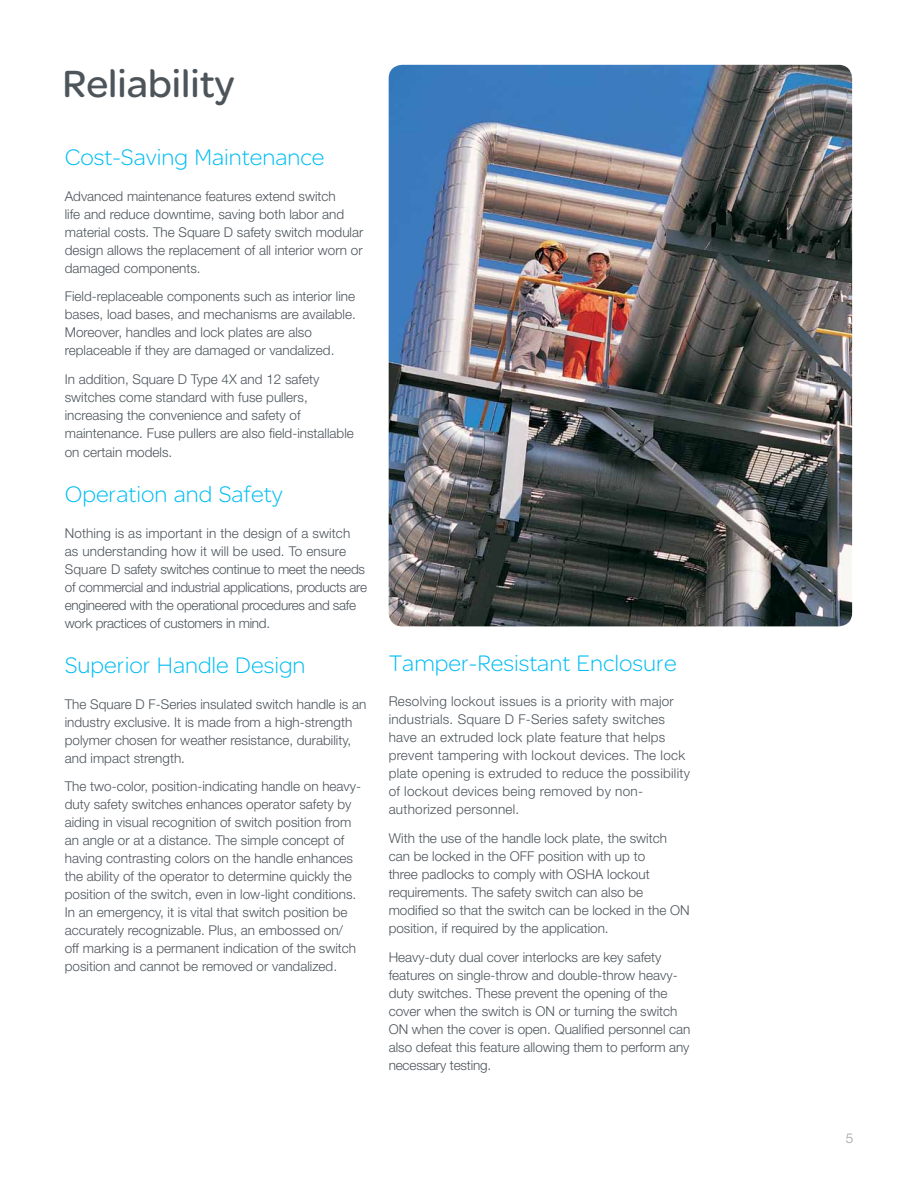
<style>
.page{position:relative;width:918px;height:1188px;background:#fff}
.page>*{position:absolute;margin:0;border:0;box-sizing:border-box;transform-origin:0 0}
.t1{font:40.5px "SE Optimist";color:#4d555b}
.t2{font:300 24px "SE Optimist";color:#00bdf2}
.t3{font:300 13.5px/18px "Helvetica Neue LT Std";color:#4d555b}
.t4{font:300 13.5px/18px "Helvetica Neue LT Std";letter-spacing:.02em;color:#4d555b}
.t5{font:300 13.5px/18px "Helvetica Neue LT Std";letter-spacing:-.02em;color:#4d555b}
.t6{font:300 13.5px "Helvetica Neue LT Std";color:#979fa4}
</style>
<div class="page">
<img style="left:389px;top:65px;width:463px;height:561px">
<h1 class="t1" style="left:63px;top:56px;width:174px">Reliability</h1>
<h2 class="t2" style="left:65px;top:141px;width:261px">Cost-Saving Maintenance</h2>
<p class="t3" style="left:65px;top:186px;width:300px">Advanced maintenance features extend switch<br>life and reduce downtime, saving both labor and material costs. The Square D safety switch modular design allows the replacement of all interior worn or damaged components.</p>
<p class="t3" style="left:65px;top:287px;width:293px">Field-replaceable components such as interior line bases, load bases, and mechanisms are available.<br>Moreover, handles and lock plates are also replaceable if they are damaged or vandalized.</p>
<p class="t3" style="left:65px;top:370px;width:291px">In addition, Square D Type 4X and 12 safety switches come standard with fuse pullers, increasing the convenience and safety of maintenance. Fuse pullers are also field-installable on certain models.</p>
<h2 class="t2" style="left:65px;top:478px;width:219px">Operation and Safety</h2>
<p class="t5" style="left:65px;top:523px;width:304px">Nothing is as important in the design of a switch as understanding how it will be used. To ensure Square D safety switches continue to meet the needs of commercial and industrial applications, products are engineered with the operational procedures and safe work practices of customers in mind.</p>
<h2 class="t2" style="left:65px;top:649px;width:242px">Superior Handle Design</h2>
<p class="t3" style="left:65px;top:694px;width:303px">The Square D F-Series insulated switch handle is an industry exclusive. It is made from a high-strength polymer chosen for weather resistance, durability, and impact strength.</p>
<p class="t3" style="left:65px;top:777px;width:298px">The two-color, position-indicating handle on heavy&shy;duty safety switches enhances operator safety by aiding in visual recognition of switch position from an angle or at a distance. The simple concept of having contrasting colors on the handle enhances the ability of the operator to determine quickly the position of the switch, even in low-light conditions.<br>In an emergency, it is vital that switch position be accurately recognizable. Plus, an embossed on/<br>off marking is a permanent indication of the switch position and cannot be removed or vandalized.</p>
<h2 class="t2" style="left:389px;top:647px;width:290px">Tamper-Resistant Enclosure</h2>
<p class="t4" style="left:389px;top:692px;width:303px">Resolving lockout issues is a priority with major industrials. Square D F-Series safety switches have an extruded lock plate feature that helps prevent tampering with lockout devices. The lock plate opening is extruded to reduce the possibility of lockout devices being removed by non&shy;authorized personnel.</p>
<p class="t3" style="left:389px;top:829px;width:303px">With the use of the handle lock plate, the switch can be locked in the OFF position with up to<br>three padlocks to comply with OSHA lockout requirements. The safety switch can also be modified so that the switch can be locked in the ON position, if required by the application.</p>
<p class="t3" style="left:389px;top:948px;width:303px">Heavy-duty dual cover interlocks are key safety features on single-throw and double-throw heavy&shy;duty switches. These prevent the opening of the cover when the switch is ON or turning the switch ON when the cover is open. Qualified personnel can also defeat this feature allowing them to perform any necessary testing.</p>
<p class="t6" style="left:846px;top:1130px;width:9px">5</p>
</div>
